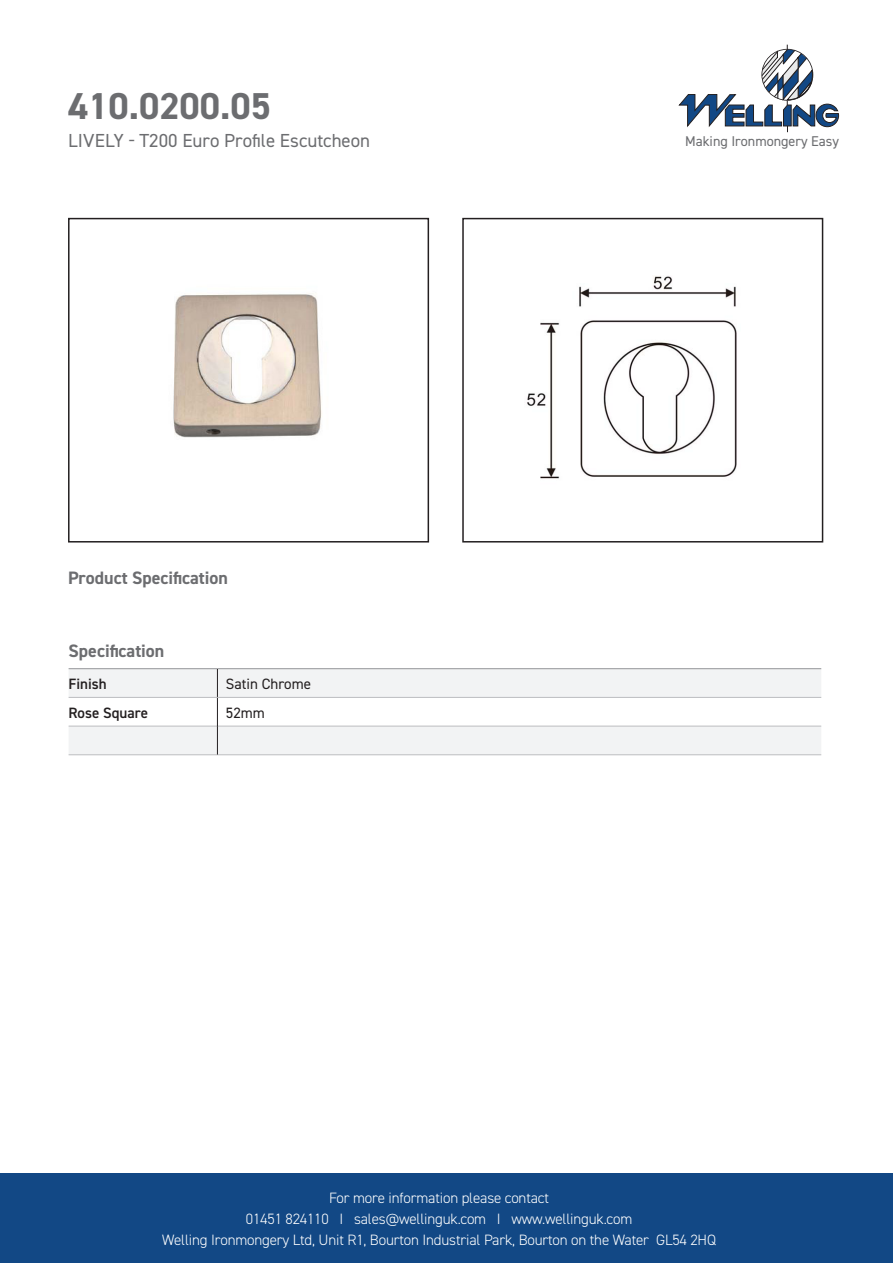
<style>
.page{position:relative;width:893px;height:1263px;background:#fff}
.page>*{position:absolute;margin:0;border:0;box-sizing:border-box;transform-origin:0 0}
.t1{font:700 37.5px "DIN2014";color:#6c6d70}
.t2{font:18.9px "DIN2014";color:#6c6d70}
.t3{font:700 18px "DIN2014";color:#6c6d70}
.t4{font:300 15px/21px "DIN2014";letter-spacing:-.01em;color:#fff;text-align:center}
.t5{font:600 15px "DIN2014";color:#231f20}
.t6{font:15px "DIN2014";color:#231f20}
.t7{font:14.1px "DIN2014";color:#6c6d70}
</style>
<div class="page">
<div style="left:0;top:1174px;width:893px;height:89px;background:#124885"></div>
<svg style="left:678px;top:45px;width:161px;height:87px"></svg>
<div style="left:68px;top:218px;width:361px;height:324px;border:2px solid #231f20"></div>
<div style="left:462px;top:218px;width:361px;height:324px;border:2px solid #231f20"></div>
<svg style="left:69px;top:669px;width:752px;height:85px;fill:#f2f3f4"></svg>
<hr style="left:69px;top:668px;width:148px;height:1px;background:#939598">
<hr style="left:217px;top:668px;width:604px;height:1px;background:#939598">
<hr style="left:69px;top:726px;width:148px;height:1px;background:#bcbdc0">
<hr style="left:218px;top:726px;width:603px;height:1px;background:#bcbdc0">
<hr style="left:69px;top:754px;width:148px;height:1px;background:#bcbdc0">
<hr style="left:217px;top:754px;width:604px;height:1px;background:#bcbdc0">
<svg style="left:217px;top:669px;width:1px;height:85px"></svg>
<hr style="left:69px;top:697px;width:148px;height:1px;background:#bcbdc0">
<hr style="left:217px;top:697px;width:604px;height:1px;background:#bcbdc0">
<img style="left:173px;top:294px;width:149px;height:144px">
<img style="left:527px;top:276px;width:210px;height:203px">
<p class="t1" style="left:68px;top:81px;width:204px">410.0200.05</p>
<p class="t2" style="left:68px;top:128px;width:304px">LIVELY - T200 Euro Profile Escutcheon</p>
<p class="t3" style="left:68px;top:566px;width:161px">Product Specification</p>
<p class="t3" style="left:69px;top:639px;width:97px">Specification</p>
<p class="t5" style="left:69px;top:674px;width:40px">Finish</p>
<p class="t6" style="left:226px;top:674px;width:87px">Satin Chrome</p>
<p class="t5" style="left:69px;top:702px;width:81px">Rose Square</p>
<p class="t6" style="left:226px;top:703px;width:41px">52mm</p>
<p class="t7" style="left:685px;top:132px;width:155px">Making Ironmongery Easy</p>
<p class="t4" style="left:162px;top:1187px;width:555px">For more information please contact<br>01451 824110 I sales@wellinguk.com I www.wellinguk.com<br>Welling Ironmongery Ltd, Unit R1, Bourton Industrial Park, Bourton on the Water GL54 2HQ</p>
</div>
